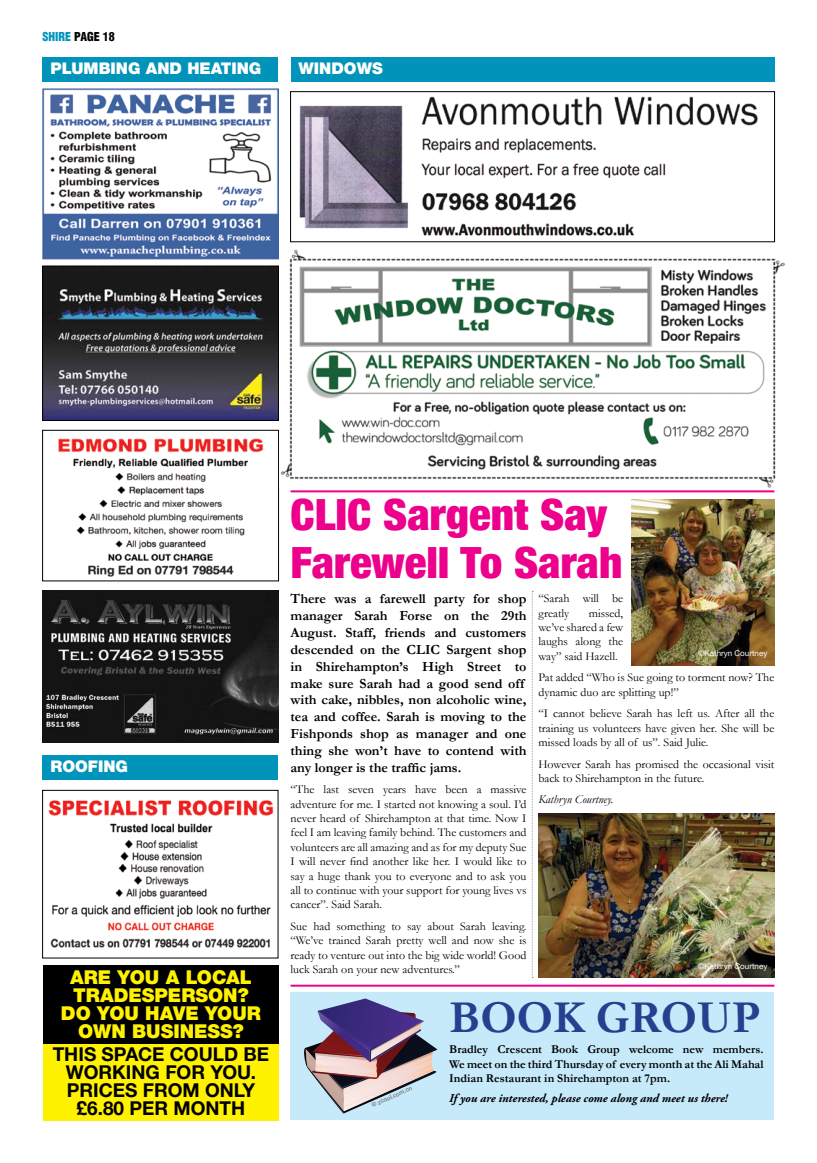
<style>
.page{position:relative;width:817px;height:1163px;background:#fff}
.page>*{position:absolute;margin:0;border:0;box-sizing:border-box;transform-origin:0 0}
.t1{font:700 46px "Garamond";color:#25408f}
.t2{font:900 condensed 43px/48px "Helvetica Neue LTW1 G";color:#ec008c;scale:1.05 1}
.t3{font:700 19px/18px "Helvetica Neue LTW1 G";color:#000;text-align:center}
.t4{font:900 19px/18px "Helvetica Neue LTW1 G";color:#fff200;text-align:center}
.t5{font:900 16px "Helvetica Neue LTW1 G";color:#fff}
.t6{font:700 14px/16.8px "Garamond";color:#000}
.t7{font:12px/14.4px "Garamond";color:#000;text-align:justify}
.t8{font:700 12px/14.4px "Garamond";color:#000;text-align:justify}
.t9{font:italic 700 12px "Adobe Garamond Pro";color:#000}
.t10{font:italic 12px "Garamond";color:#000}
.t11{font:900 condensed 12px "Helvetica LT";color:#000}
.t12{font:8px "Helvetica Neue LTW1 G";color:#fff}
.t13{font:500 6px "Helvetica Neue LTW1 G";color:#6d6e71}
.s1{color:#0094bb}
</style>
<div class="page">
<div style="left:43px;top:57px;width:235px;height:25px;background:#0094bb"></div>
<div style="left:290px;top:57px;width:484px;height:25px;background:#0094bb"></div>
<img style="left:43px;top:590px;width:235px;height:152px">
<img style="left:43px;top:89px;width:235px;height:171px">
<img style="left:299px;top:96px;width:459px;height:140px">
<div style="left:290px;top:91px;width:484px;height:151px;border:1px solid #000"></div>
<img style="left:58px;top:438px;width:206px;height:139px">
<div style="left:42px;top:429px;width:237px;height:152px;border:1px solid #000"></div>
<img style="left:44px;top:267px;width:233px;height:152px">
<div style="left:42px;top:265px;width:237px;height:156px;border:1px solid #000"></div>
<img style="left:281px;top:250px;width:503px;height:237px">
<svg style="left:532px;top:591px;width:1px;height:387px"></svg>
<div style="left:43px;top:754px;width:235px;height:25px;background:#0094bb"></div>
<img style="left:48px;top:800px;width:226px;height:148px">
<div style="left:42px;top:789px;width:236px;height:169px;border:1px solid #000"></div>
<img style="left:538px;top:813px;width:236px;height:164px">
<img style="left:631px;top:499px;width:143px;height:166px">
<hr style="left:290px;top:490px;width:484px;height:2px;background:#ec008c">
<hr style="left:290px;top:984px;width:484px;height:2px;background:#ec008c">
<div style="left:43px;top:964px;width:235px;height:156px;background:#fff200"></div>
<div style="left:43px;top:964px;width:235px;height:78px;background:#000"></div>
<div style="left:290px;top:992px;width:484px;height:128px;background:#c7eafb"></div>
<svg style="left:304px;top:998px;width:134px;height:115px"></svg>
<p class="t11" style="left:43px;top:29px;width:74px"><span class="s1">SHIRE</span> PAGE 18</p>
<h3 class="t5" style="left:51px;top:59px;width:212px">PLUMBING AND HEATING</h3>
<h3 class="t5" style="left:298px;top:59px;width:86px">WINDOWS</h3>
<h2 class="t2" style="left:290px;top:491px;width:317px">CLIC Sargent Say<br>Farewell To Sarah</h2>
<p class="t6" style="left:290px;top:590px;width:237px">There was a farewell party for shop manager Sarah Forse on the 29th August. Staff, friends and customers descended on the CLIC Sargent shop in Shirehampton’s High Street to make sure Sarah had a good send off with cake, nibbles, non alcoholic wine, tea and coffee. Sarah is moving to the Fishponds shop as manager and one thing she won’t have to contend with any longer is the traffic jams.</p>
<p class="t7" style="left:290px;top:781px;width:237px">“The last seven years have been a massive adventure for me. I started not knowing a soul. I’d never heard of Shirehampton at that time. Now I feel I am leaving family behind. The customers and volunteers are all amazing and as for my deputy Sue I will never find another like her. I would like to say a huge thank you to everyone and to ask you all to continue with your support for young lives vs cancer”. Said Sarah.</p>
<p class="t7" style="left:290px;top:918px;width:237px">Sue had something to say about Sarah leaving. “We’ve trained Sarah pretty well and now she is ready to venture out into the big wide world! Good luck Sarah on your new adventures.”</p>
<p class="t7" style="left:538px;top:591px;width:86px">“Sarah will be greatly</p>
<p class="t7" style="left:538px;top:605px;width:86px;text-indent:50px">missed, we’ve shared a few laughs along the way” said Hazell.</p>
<p class="t7" style="left:538px;top:670px;width:237px">Pat added “Who is Sue going to torment now? The dynamic duo are splitting up!”</p>
<p class="t7" style="left:538px;top:706px;width:237px">“I cannot believe Sarah has left us. After all the training us volunteers have given her. She will be missed loads by all of us”. Said Julie.</p>
<p class="t7" style="left:538px;top:756px;width:237px">However Sarah has promised the occasional visit back to Shirehampton in the future.</p>
<p class="t10" style="left:538px;top:792px;width:76px">Kathryn Courtney.</p>
<p class="t12" style="left:698px;top:648px;width:71px">©Kathryn Courtney</p>
<h3 class="t5" style="left:51px;top:757px;width:79px">ROOFING</h3>
<p class="t12" style="left:698px;top:960px;width:71px">©Kathryn Courtney</p>
<h3 class="t4" style="left:61px;top:967px;width:201px">ARE YOU A LOCAL<br>TRADESPERSON?<br>DO YOU HAVE YOUR<br>OWN BUSINESS?</h3>
<h3 class="t3" style="left:53px;top:1045px;width:218px">THIS SPACE COULD BE<br>WORKING FOR YOU.<br>PRICES FROM ONLY £6.80 PER MONTH</h3>
<p class="t8" style="left:449px;top:1041px;width:316px">Bradley Crescent Book Group welcome new members.<br>We meet on the third Thursday of every month at the Ali Mahal Indian Restaurant in Shirehampton at 7pm.</p>
<h1 class="t1" style="left:449px;top:989px;width:313px">BOOK GROUP</h1>
<p class="t13" style="left:370px;top:1101px;width:45px;rotate:-24deg">© zcool.com.cn</p>
<p class="t9" style="left:449px;top:1091px;width:280px">If you are interested, please come along and meet us there!</p>
</div>
